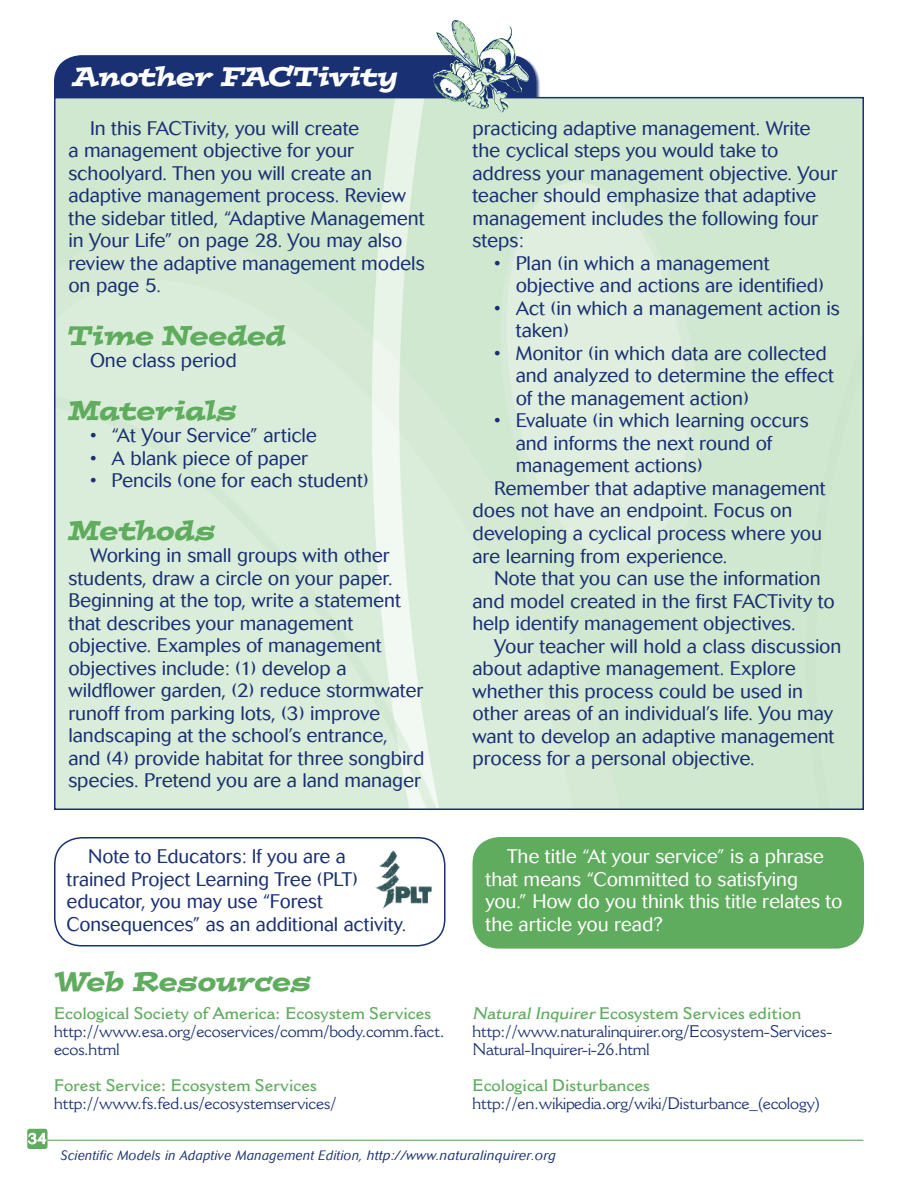
<style>
.page{position:relative;width:918px;height:1188px;background:#fff}
.page>*{position:absolute;margin:0;border:0;box-sizing:border-box;transform-origin:0 0}
.t1{font:italic 27px "Postino";letter-spacing:-.005em;color:#5fac5e}
.t2{font:italic 27px "Postino";letter-spacing:-.005em;color:#fff}
.t3{font:300 19.5px/22.5px "Cosmos";letter-spacing:-.005em;color:#193072}
.t4{font:300 19.5px/22.5px "Cosmos";letter-spacing:-.005em;color:#fff}
.t5{font:16.5px/18px "Cantoria";letter-spacing:-.02em;color:#193072}
.t6{font:600 16.5px "Cantoria";color:#5fac5e}
.t7{font:300 15px "Cosmos";color:#fff}
.t8{font:italic 300 13.5px "Cosmos";letter-spacing:.025em;color:#193072;scale:.95 1}
.s1{font-weight:600;font-style:italic;color:#5fac5e}
.s2{font-weight:600;color:#5fac5e}
</style>
<div class="page">
<hr style="left:46px;top:1140px;width:817px;height:1px;background:#5fac5e">
<div style="left:27px;top:1129px;width:21px;height:20px;background:#5fac5e;border-radius:3px"></div>
<svg style="left:28px;top:1132px;width:19px;height:13px"></svg>
<div style="left:54px;top:55px;width:482px;height:73px;background:#193072;border-radius:27px"></div>
<img style="left:57px;top:100px;width:804px;height:707px">
<img style="left:433px;top:23px;width:98px;height:89px">
<img style="left:452px;top:20px;width:61px;height:29px">
<div style="left:54px;top:837px;width:392px;height:109px;border:2px solid #193072;border-radius:27px"></div>
<div style="left:472px;top:837px;width:392px;height:112px;background:#5fac5e;border-radius:27px"></div>
<img style="left:375px;top:850px;width:57px;height:59px">
<h1 class="t2" style="left:73px;top:59px;width:327px">Another FACTivity</h1>
<p class="t3" style="left:68px;top:117px;width:358px;text-indent:22px">In this FACTivity, you will create<br>a management objective for your schoolyard. Then you will create an adaptive management process. Review the sidebar titled, “Adaptive Management in Your Life” on page 28. You may also review the adaptive management models on page 5.</p>
<h1 class="t1" style="left:68px;top:317px;width:219px">Time Needed</h1>
<p class="t3" style="left:90px;top:350px;width:148px">One class period</p>
<h1 class="t1" style="left:68px;top:392px;width:170px">Materials</h1>
<p class="t3" style="left:90px;top:425px;width:228px">• “At Your Service” article</p>
<p class="t3" style="left:90px;top:447px;width:220px">• A blank piece of paper</p>
<p class="t3" style="left:90px;top:470px;width:280px">• Pencils (one for each student)</p>
<h1 class="t1" style="left:68px;top:512px;width:149px">Methods</h1>
<p class="t3" style="left:68px;top:545px;width:358px;text-indent:22px">Working in small groups with other students, draw a circle on your paper.<br>Beginning at the top, write a statement that describes your management objective. Examples of management objectives include: (1) develop a wildflower garden, (2) reduce stormwater runoff from parking lots, (3) improve landscaping at the school’s entrance, and (4) provide habitat for three songbird species. Pretend you are a land manager</p>
<p class="t3" style="left:472px;top:117px;width:367px">practicing adaptive management. Write the cyclical steps you would take to address your management objective. Your teacher should emphasize that adaptive management includes the following four steps:</p>
<p class="t3" style="left:516px;top:252px;width:310px;text-indent:-22px">• Plan (in which a management objective and actions are identified)</p>
<p class="t3" style="left:516px;top:297px;width:326px;text-indent:-22px">• Act (in which a management action is taken)</p>
<p class="t3" style="left:516px;top:342px;width:320px;text-indent:-22px">• Monitor (in which data are collected and analyzed to determine the effect of the management action)</p>
<p class="t3" style="left:494px;top:410px;width:316px">• Evaluate (in which learning occurs</p>
<p class="t3" style="left:516px;top:432px;width:258px">and informs the next round of</p>
<p class="t3" style="left:516px;top:455px;width:189px">management actions)</p>
<p class="t3" style="left:494px;top:477px;width:333px">Remember that adaptive management</p>
<p class="t3" style="left:472px;top:500px;width:321px">does not have an endpoint. Focus on</p>
<p class="t3" style="left:472px;top:522px;width:351px">developing a cyclical process where you</p>
<p class="t3" style="left:472px;top:545px;width:254px">are learning from experience.</p>
<p class="t3" style="left:494px;top:567px;width:328px">Note that you can use the information</p>
<p class="t3" style="left:472px;top:590px;width:364px">and model created in the first FACTivity to</p>
<p class="t3" style="left:472px;top:612px;width:322px">help identify management objectives.</p>
<p class="t3" style="left:494px;top:635px;width:349px">Your teacher will hold a class discussion</p>
<p class="t3" style="left:472px;top:657px;width:325px">about adaptive management. Explore</p>
<p class="t3" style="left:472px;top:680px;width:332px">whether this process could be used in</p>
<p class="t3" style="left:472px;top:702px;width:362px">other areas of an individual’s life. You may</p>
<p class="t3" style="left:472px;top:725px;width:363px">want to develop an adaptive management</p>
<p class="t3" style="left:472px;top:747px;width:281px">process for a personal objective.</p>
<p class="t3" style="left:67px;top:845px;width:339px;text-indent:22px">Note to Educators: If you are a trained Project Learning Tree (PLT) educator, you may use “Forest Consequences” as an additional activity.</p>
<p class="t4" style="left:485px;top:846px;width:359px;text-indent:22px">The title “At your service” is a phrase that means “Committed to satisfying you.” How do you think this title relates to the article you read?</p>
<p class="t7" style="left:28px;top:1130px;width:20px">34</p>
<h1 class="t1" style="left:54px;top:963px;width:259px">Web Resources</h1>
<p class="t6" style="left:54px;top:1004px;width:379px">Ecological Society of America: Ecosystem Services</p>
<p class="t5" style="left:54px;top:1023px;width:392px">http://www.esa.org/ecoservices/comm/body.comm.fact. ecos.html</p>
<p class="t6" style="left:54px;top:1075px;width:264px">Forest Service: Ecosystem Services</p>
<p class="t5" style="left:54px;top:1094px;width:284px">http://www.fs.fed.us/ecosystemservices/</p>
<p class="t5" style="left:472px;top:1004px;width:361px"><span class="s1">NaturalInquirer</span> <span class="s2">Ecosystem Services edition </span>http://www.naturalinquirer.org/Ecosystem-Services-<br>Natural-Inquirer-i-26.html</p>
<p class="t6" style="left:473px;top:1075px;width:179px">Ecological Disturbances</p>
<p class="t5" style="left:473px;top:1094px;width:350px">http://en.wikipedia.org/wiki/Disturbance_(ecology)</p>
<p class="t8" style="left:61px;top:1148px;width:523px">Scientific Models in Adaptive Management Edition, http://www.naturalinquirer.org</p>
</div>
